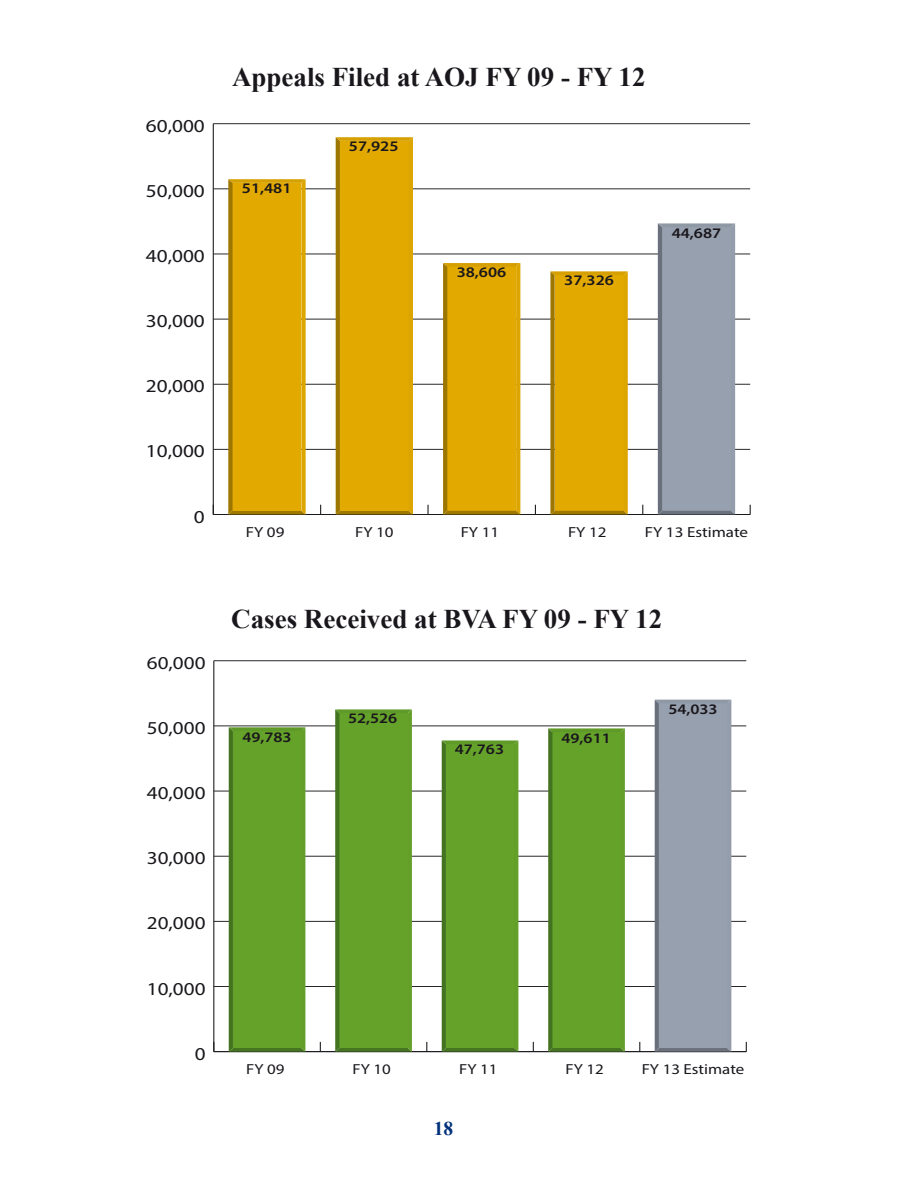
<style>
.page{position:relative;width:918px;height:1188px;background:#fff}
.page>*{position:absolute;margin:0;border:0;box-sizing:border-box;transform-origin:0 0}
.t1{font:700 27px "Times New Roman";color:#1a171c}
.t2{font:700 19.5px "Times New Roman";color:#00317a}
.t3{font:18.3px "Myriad Pro";color:#1a171c;scale:1.16 1}
.t4{font:18.15px "Myriad Pro";color:#1a171c;scale:1.16 1}
.t5{font:600 14.7px "Myriad Pro";color:#1a171c;scale:1.16 1}
.t6{font:14.7px "Myriad Pro";color:#1a171c;scale:1.16 1}
.t7{font:600 14.55px "Myriad Pro";color:#1a171c;scale:1.16 1}
.t8{font:14.55px "Myriad Pro";color:#1a171c;scale:1.16 1}
</style>
<div class="page">
<hr style="left:214px;top:986px;width:532px;height:1px;background:#1a171c">
<hr style="left:214px;top:921px;width:532px;height:1px;background:#1a171c">
<hr style="left:214px;top:856px;width:532px;height:1px;background:#1a171c">
<hr style="left:214px;top:791px;width:532px;height:1px;background:#1a171c">
<hr style="left:214px;top:725px;width:532px;height:1px;background:#1a171c">
<hr style="left:214px;top:660px;width:532px;height:1px;background:#1a171c">
<hr style="left:214px;top:1051px;width:532px;height:1px;background:#1a171c">
<hr style="left:213px;top:661px;width:1px;height:391px;background:#1a171c">
<div style="left:229px;top:727px;width:76px;height:325px;background:#65a22a"></div>
<svg style="left:335px;top:709px;width:77px;height:343px;background:#639f2a"></svg>
<div style="left:442px;top:740px;width:76px;height:312px;background:#65a22a"></div>
<svg style="left:548px;top:728px;width:77px;height:324px;background:#639f2a"></svg>
<svg style="left:655px;top:700px;width:76px;height:352px;background:#939caa"></svg>
<hr style="left:213px;top:449px;width:537px;height:1px;background:#1a171c">
<hr style="left:213px;top:384px;width:537px;height:1px;background:#1a171c">
<hr style="left:213px;top:319px;width:537px;height:1px;background:#1a171c">
<hr style="left:213px;top:253px;width:537px;height:1px;background:#1a171c">
<hr style="left:213px;top:188px;width:537px;height:1px;background:#1a171c">
<hr style="left:213px;top:123px;width:537px;height:1px;background:#1a171c">
<hr style="left:213px;top:514px;width:537px;height:1px;background:#1a171c">
<hr style="left:213px;top:124px;width:1px;height:390px;background:#1a171c">
<svg style="left:228px;top:179px;width:78px;height:335px;background:#dea706"></svg>
<svg style="left:336px;top:137px;width:77px;height:377px;background:#dba400"></svg>
<svg style="left:443px;top:263px;width:77px;height:251px;background:#dda500"></svg>
<svg style="left:550px;top:271px;width:78px;height:243px;background:#dda605"></svg>
<svg style="left:658px;top:223px;width:77px;height:291px;background:#949caa"></svg>
<p class="t3" style="left:146px;top:114px;width:52px">60,000</p>
<p class="t3" style="left:146px;top:180px;width:52px">50,000</p>
<p class="t3" style="left:146px;top:245px;width:52px">40,000</p>
<p class="t3" style="left:146px;top:310px;width:52px">30,000</p>
<p class="t3" style="left:146px;top:375px;width:52px">20,000</p>
<p class="t3" style="left:146px;top:440px;width:52px">10,000</p>
<p class="t3" style="left:194px;top:505px;width:11px">0</p>
<p class="t1" style="left:232px;top:59px;width:415px">Appeals Filed at AOJ FY 09 - FY 12</p>
<p class="t5" style="left:242px;top:179px;width:44px">51,481</p>
<p class="t5" style="left:349px;top:137px;width:44px">57,925</p>
<p class="t5" style="left:457px;top:263px;width:44px">38,606</p>
<p class="t5" style="left:564px;top:271px;width:44px">37,326</p>
<p class="t5" style="left:672px;top:224px;width:44px">44,687</p>
<p class="t6" style="left:246px;top:523px;width:35px">FY 09</p>
<p class="t6" style="left:355px;top:523px;width:35px">FY 10</p>
<p class="t6" style="left:461px;top:523px;width:35px">FY 11</p>
<p class="t6" style="left:568px;top:523px;width:35px">FY 12</p>
<p class="t6" style="left:645px;top:523px;width:90px">FY 13 Estimate</p>
<p class="t4" style="left:147px;top:652px;width:52px">60,000</p>
<p class="t4" style="left:147px;top:717px;width:52px">50,000</p>
<p class="t4" style="left:147px;top:782px;width:52px">40,000</p>
<p class="t4" style="left:147px;top:847px;width:52px">30,000</p>
<p class="t4" style="left:147px;top:912px;width:52px">20,000</p>
<p class="t4" style="left:147px;top:977px;width:52px">10,000</p>
<p class="t4" style="left:195px;top:1042px;width:11px">0</p>
<p class="t1" style="left:231px;top:600px;width:432px">Cases Received at BVA FY 09 - FY 12</p>
<p class="t7" style="left:242px;top:728px;width:44px">49,783</p>
<p class="t7" style="left:348px;top:709px;width:44px">52,526</p>
<p class="t7" style="left:455px;top:740px;width:44px">47,763</p>
<p class="t7" style="left:562px;top:728px;width:44px">49,611</p>
<p class="t7" style="left:668px;top:700px;width:44px">54,033</p>
<p class="t8" style="left:246px;top:1060px;width:35px">FY 09</p>
<p class="t8" style="left:353px;top:1060px;width:35px">FY 10</p>
<p class="t8" style="left:459px;top:1060px;width:35px">FY 11</p>
<p class="t8" style="left:566px;top:1060px;width:35px">FY 12</p>
<p class="t8" style="left:642px;top:1060px;width:90px">FY 13 Estimate</p>
<p class="t2" style="left:434px;top:1115px;width:21px">18</p>
</div>
